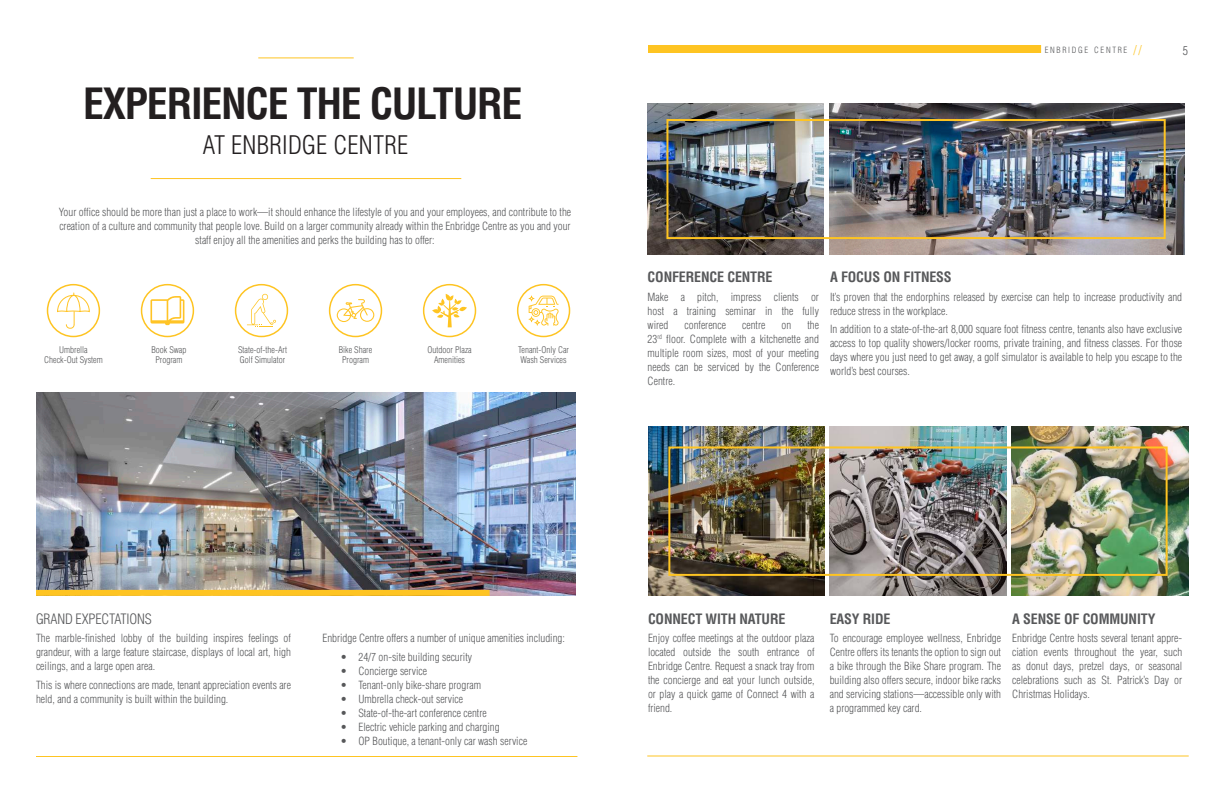
<style>
.page{position:relative;width:1224px;height:792px;background:#fff}
.page>*{position:absolute;margin:0;border:0;box-sizing:border-box;transform-origin:0 0}
.t1{font:700 condensed 42px "Helvetica LT Std";letter-spacing:-.03em;color:#231f20}
.t2{font:300 condensed 25px "Helvetica LT Std";letter-spacing:.01em;color:#231f20}
.t3{font:700 condensed 14px "Helvetica LT Std";letter-spacing:-.01em;color:#57585a}
.t4{font:300 condensed 14px "Helvetica LT Std";letter-spacing:-.01em;color:#57585a}
.t5{font:300 condensed 12px "Helvetica LT Std";color:#57585a}
.t6{font:300 condensed 11px/14px "Helvetica LT Std";color:#57585a;text-align:justify}
.t7{font:300 condensed 9px/10px "Helvetica LT Std";color:#57585a;text-align:center}
.t8{font:300 condensed 8.4px "Helvetica LT Std";letter-spacing:.2em;color:#57585a}
.s1{font-size:12px;color:#fec422}
</style>
<div class="page">
<hr style="left:258px;top:57px;width:96px;height:1px;background:#fec422">
<hr style="left:151px;top:178px;width:310px;height:1px;background:#fec422">
<hr style="left:36px;top:756px;width:541px;height:1px;background:#fec422">
<img style="left:36px;top:393px;width:540px;height:203px">
<div style="left:47px;top:284px;width:53px;height:53px;border:2px solid #fec422;border-radius:50%"></div>
<svg style="left:57px;top:292px;width:33px;height:37px"></svg>
<div style="left:141px;top:284px;width:53px;height:53px;border:2px solid #fec422;border-radius:50%"></div>
<svg style="left:150px;top:296px;width:34px;height:29px"></svg>
<div style="left:235px;top:284px;width:53px;height:53px;border:2px solid #fec422;border-radius:50%"></div>
<svg style="left:247px;top:294px;width:29px;height:33px"></svg>
<div style="left:329px;top:284px;width:53px;height:53px;border:2px solid #fec422;border-radius:50%"></div>
<svg style="left:337px;top:299px;width:38px;height:23px"></svg>
<div style="left:423px;top:284px;width:53px;height:53px;border:2px solid #fec422;border-radius:50%"></div>
<svg style="left:432px;top:294px;width:35px;height:33px"></svg>
<div style="left:517px;top:284px;width:53px;height:53px;border:2px solid #fec422;border-radius:50%"></div>
<div style="left:36px;top:590px;width:454px;height:6px;background:#fec422"></div>
<svg style="left:529px;top:296px;width:30px;height:30px"></svg>
<img style="left:647px;top:104px;width:177px;height:150px">
<img style="left:830px;top:104px;width:355px;height:150px">
<div style="left:648px;top:45px;width:393px;height:8px;background:#fec422"></div>
<hr style="left:647px;top:756px;width:542px;height:1px;background:#fec422">
<img style="left:648px;top:426px;width:176px;height:170px">
<img style="left:830px;top:426px;width:176px;height:170px">
<img style="left:1012px;top:426px;width:176px;height:170px">
<div style="left:668px;top:446px;width:500px;height:130px;border:2px solid #fec422"></div>
<div style="left:666px;top:119px;width:500px;height:120px;border:2px solid #fec422"></div>
<h1 class="t1" style="left:83px;top:77px;width:441px">EXPERIENCE THE CULTURE</h1>
<h2 class="t2" style="left:203px;top:130px;width:207px">AT ENBRIDGE CENTRE</h2>
<p class="t6" style="left:59px;top:205px;width:514px;text-align:center">Your office should be more than just a place to work—it should enhance the lifestyle of you and your employees, and contribute to the creation of a culture and community that people love. Build on a larger community already within the Enbridge Centre as you and your staff enjoy all the amenities and perks the building has to offer:</p>
<p class="t7" style="left:44px;top:345px;width:60px">Umbrella<br>Check-Out System</p>
<p class="t7" style="left:151px;top:345px;width:36px">Book Swap<br>Program</p>
<p class="t7" style="left:238px;top:345px;width:50px;text-align:left">State-of-the-Art<br>Golf Simulator</p>
<p class="t7" style="left:339px;top:345px;width:35px">Bike Share<br>Program</p>
<p class="t7" style="left:428px;top:345px;width:45px">Outdoor Plaza<br>Amenities</p>
<p class="t7" style="left:518px;top:345px;width:52px;text-align:left">Tenant-Only Car<br>Wash Services</p>
<p class="t8" style="left:1045px;top:45px;width:99px">ENBRIDGE CENTRE <span class="s1">//</span></p>
<p class="t5" style="left:1183px;top:43px;width:7px">5</p>
<p class="t3" style="left:648px;top:268px;width:126px">CONFERENCE CENTRE</p>
<p class="t6" style="left:648px;top:290px;width:173px">Make a pitch, impress clients or host a training seminar in the fully wired</p>
<p class="t6" style="left:685px;top:318px;width:43px">conference</p>
<p class="t6" style="left:742px;top:318px;width:25px">centre</p>
<p class="t6" style="left:782px;top:318px;width:11px">on</p>
<p class="t6" style="left:648px;top:318px;width:173px;text-indent:160px">the 23<sup>rd</sup> floor. Complete with a kitchenette and multiple room sizes, most of your meeting needs can be serviced by the Conference Centre.</p>
<p class="t3" style="left:830px;top:268px;width:123px">A FOCUS ON FITNESS</p>
<p class="t6" style="left:830px;top:290px;width:354px">It’s proven that the endorphins released by exercise can help to increase productivity and reduce stress in the workplace.</p>
<p class="t6" style="left:830px;top:322px;width:354px">In addition to a state-of-the-art 8,000 square foot fitness centre, tenants also have exclusive access to top quality showers/locker rooms, private training, and fitness classes. For those days where you just need to get away, a golf simulator is available to help you escape to the world’s best courses.</p>
<p class="t4" style="left:36px;top:610px;width:117px">GRAND EXPECTATIONS</p>
<p class="t6" style="left:36px;top:631px;width:256px">The marble-finished lobby of the building inspires feelings of grandeur, with a large feature staircase, displays of local art, high ceilings, and a large open area.</p>
<p class="t6" style="left:36px;top:678px;width:256px">This is where connections are made, tenant appreciation events are held, and a community is built within the building.</p>
<p class="t6" style="left:322px;top:631px;width:244px">Enbridge Centre offers a number of unique amenities including:</p>
<p class="t6" style="left:340px;top:650px;width:133px">• 24/7 on-site building security</p>
<p class="t6" style="left:340px;top:664px;width:88px">• Concierge service</p>
<p class="t6" style="left:340px;top:678px;width:142px">• Tenant-only bike-share program</p>
<p class="t6" style="left:340px;top:692px;width:124px">• Umbrella check-out service</p>
<p class="t6" style="left:340px;top:706px;width:148px">• State-of-the-art conference centre</p>
<p class="t6" style="left:340px;top:720px;width:161px">• Electric vehicle parking and charging</p>
<p class="t6" style="left:340px;top:734px;width:188px">• OP Boutique, a tenant-only car wash service</p>
<p class="t3" style="left:648px;top:610px;width:139px">CONNECT WITH NATURE</p>
<p class="t6" style="left:648px;top:631px;width:168px">Enjoy coffee meetings at the outdoor plaza located outside the south entrance of Enbridge Centre. Request a snack tray from the concierge and eat your lunch outside, or play a quick game of Connect 4 with a friend.</p>
<p class="t3" style="left:830px;top:610px;width:62px">EASY RIDE</p>
<p class="t6" style="left:830px;top:631px;width:173px">To encourage employee wellness, Enbridge Centre offers its tenants the option to sign out a bike through the Bike Share program. The building also offers secure, indoor bike racks and servicing stations—accessible only with a programmed key card.</p>
<p class="t3" style="left:1012px;top:610px;width:145px">A SENSE OF COMMUNITY</p>
<p class="t6" style="left:1012px;top:631px;width:171px">Enbridge Centre hosts several tenant appre&shy;ciation events throughout the year, such as donut days, pretzel days, or seasonal celebrations such as St. Patrick’s Day or Christmas Holidays.</p>
</div>
